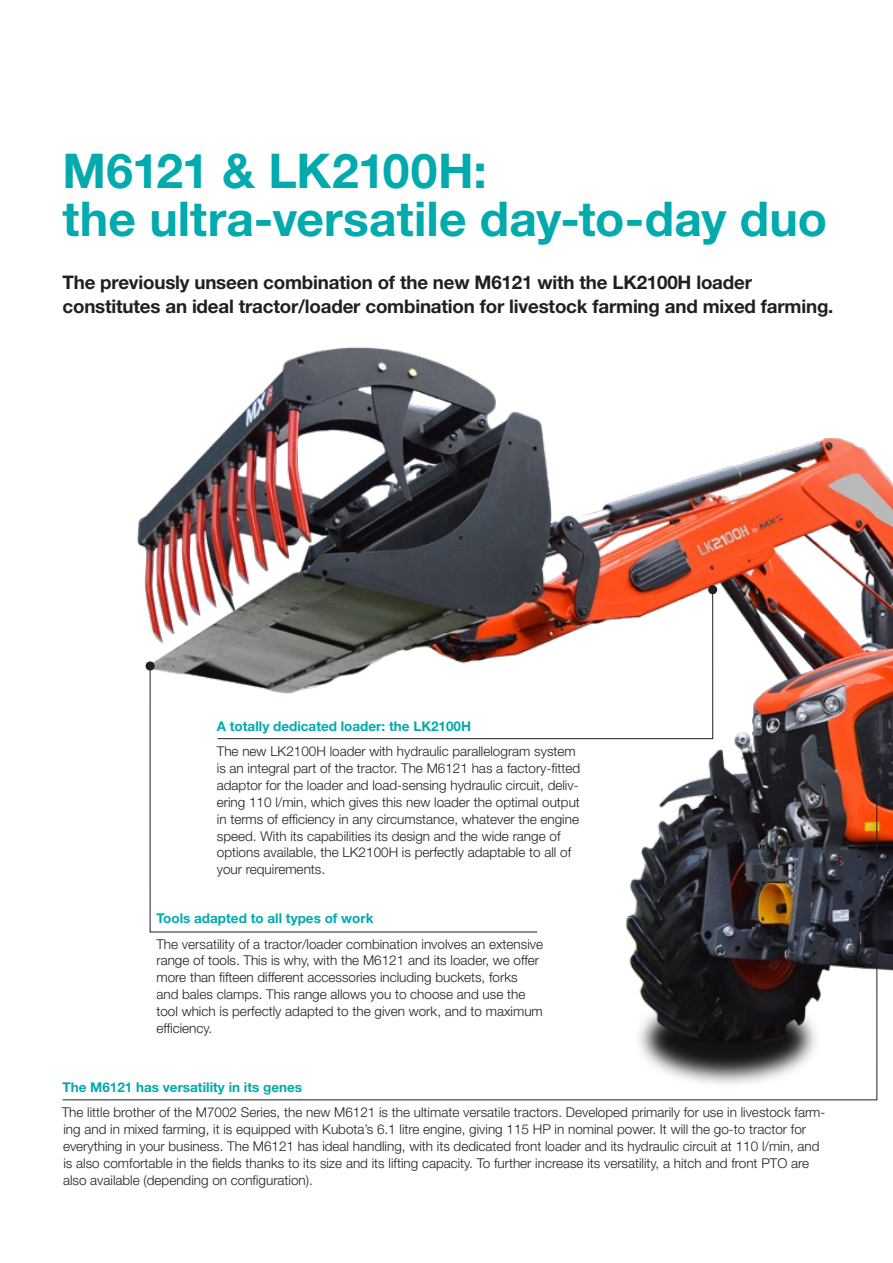
<style>
.page{position:relative;width:893px;height:1263px;background:#fff}
.page>*{position:absolute;margin:0;border:0;box-sizing:border-box;transform-origin:0 0}
.t1{font:700 48px/48px "Helvetica Neue LT Std";color:#00aaad}
.t2{font:700 18.75px/24px "Helvetica Neue LT Std";letter-spacing:-.01em;color:#231f20}
.t3{font:300 13.5px/16.8px "Helvetica Neue LT Std";color:#231f20}
.t4{font:700 13.5px "Helvetica Neue LT Std";color:#00aaad}
</style>
<div class="page">
<img style="left:118px;top:347px;width:775px;height:754px">
<svg style="left:217px;top:589px;width:496px;height:150px"></svg>
<div style="left:708px;top:585px;width:9px;height:9px;background:#231f20;border-radius:50%"></div>
<svg style="left:62px;top:762px;width:816px;height:338px"></svg>
<div style="left:872px;top:758px;width:9px;height:9px;background:#231f20;border-radius:50%"></div>
<svg style="left:149px;top:665px;width:389px;height:268px"></svg>
<div style="left:146px;top:661px;width:9px;height:9px;background:#231f20;border-radius:50%"></div>
<h1 class="t1" style="left:63px;top:146px;width:766px">M6121 &amp; LK2100H:<br>the ultra-versatile day-to-day duo</h1>
<h2 class="t2" style="left:63px;top:270px;width:772px">The previously unseen combination of the new M6121 with the LK2100H loader constitutes an ideal tractor/loader combination for livestock farming and mixed farming.</h2>
<p class="t4" style="left:217px;top:718px;width:256px">A totally dedicated loader: the LK2100H</p>
<p class="t3" style="left:217px;top:743px;width:365px">The new LK2100H loader with hydraulic parallelogram system is an integral part of the tractor. The M6121 has a factory-fitted adaptor for the loader and load-sensing hydraulic circuit, deliv&shy;ering 110 l/min, which gives this new loader the optimal output in terms of efficiency in any circumstance, whatever the engine speed. With its capabilities its design and the wide range of options available, the LK2100H is perfectly adaptable to all of your requirements.</p>
<p class="t4" style="left:156px;top:910px;width:218px">Tools adapted to all types of work</p>
<p class="t3" style="left:156px;top:935px;width:388px">The versatility of a tractor/loader combination involves an extensive range of tools. This is why, with the M6121 and its loader, we offer more than fifteen different accessories including buckets, forks<br>and bales clamps. This range allows you to choose and use the tool which is perfectly adapted to the given work, and to maximum efficiency.</p>
<p class="t4" style="left:62px;top:1079px;width:241px">The M6121 has versatility in its genes</p>
<p class="t3" style="left:62px;top:1104px;width:765px">The little brother of the M7002 Series, the new M6121 is the ultimate versatile tractors. Developed primarily for use in livestock farm&shy;ing and in mixed farming, it is equipped with Kubota’s 6.1 litre engine, giving 115 HP in nominal power. It will the go-to tractor for everything in your business. The M6121 has ideal handling, with its dedicated front loader and its hydraulic circuit at 110 l/min, and is also comfortable in the fields thanks to its size and its lifting capacity. To further increase its versatility, a hitch and front PTO are also available (depending on configuration).</p>
</div>
